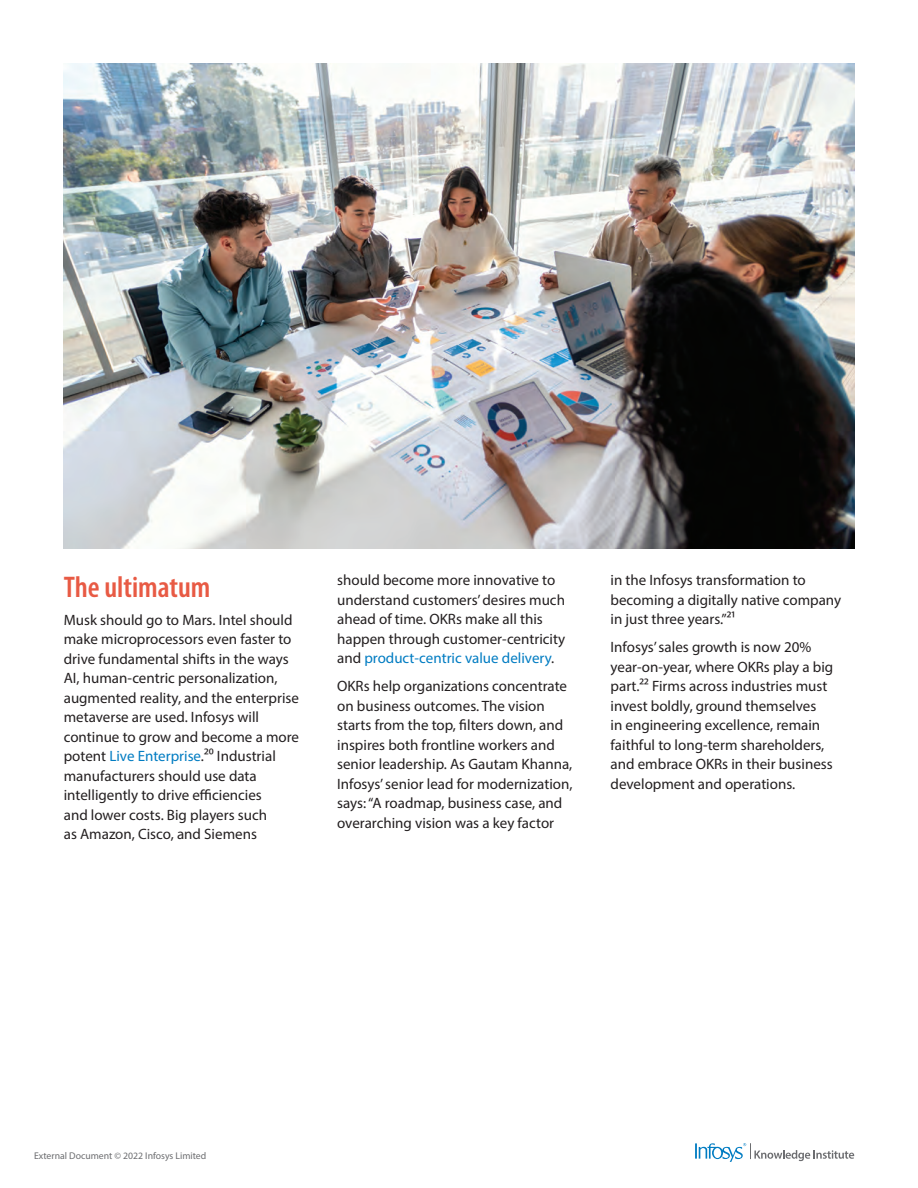
<style>
.page{position:relative;width:918px;height:1188px;background:#fff}
.page>*{position:absolute;margin:0;border:0;box-sizing:border-box;transform-origin:0 0}
.t1{font:600 condensed 30px "Myriad Pro";color:#e85a44}
.t2{font:15px/19.5px "Myriad Pro";color:#231f20}
.t3{font:9.75px "Myriad Pro";color:#6c6d70}
.s1{color:#007cc2}
</style>
<div class="page">
<svg style="left:695px;top:1143px;width:159px;height:19px"></svg>
<img style="left:64px;top:64px;width:790px;height:485px">
<h1 class="t1" style="left:64px;top:570px;width:148px">The ultimatum</h1>
<p class="t2" style="left:64px;top:610px;width:237px">Musk should go to Mars. Intel should make microprocessors even faster to drive fundamental shifts in the ways AI, human-centric personalization, augmented reality, and the enterprise metaverse are used. Infosys will continue to grow and become a more potent <span class="s1">Live Enterprise</span>.²⁰ Industrial manufacturers should use data intelligently to drive efficiencies<br>and lower costs. Big players such<br>as Amazon, Cisco, and Siemens</p>
<p class="t2" style="left:337px;top:570px;width:230px">should become more innovative to understand customers’ desires much ahead of time. OKRs make all this happen through customer-centricity and <span class="s1">product-centric value delivery</span>.</p>
<p class="t2" style="left:337px;top:676px;width:237px">OKRs help organizations concentrate on business outcomes. The vision starts from the top, filters down, and inspires both frontline workers and senior leadership. As Gautam Khanna, Infosys’ senior lead for modernization, says: “A roadmap, business case, and overarching vision was a key factor</p>
<p class="t2" style="left:611px;top:570px;width:232px">in the Infosys transformation to becoming a digitally native company in just three years.”²¹</p>
<p class="t2" style="left:611px;top:637px;width:224px">Infosys’ sales growth is now 20% year-on-year, where OKRs play a big part.²² Firms across industries must invest boldly, ground themselves<br>in engineering excellence, remain faithful to long-term shareholders, and embrace OKRs in their business development and operations.</p>
<p class="t3" style="left:34px;top:1150px;width:174px">External Document © 2022 Infosys Limited</p>
</div>
